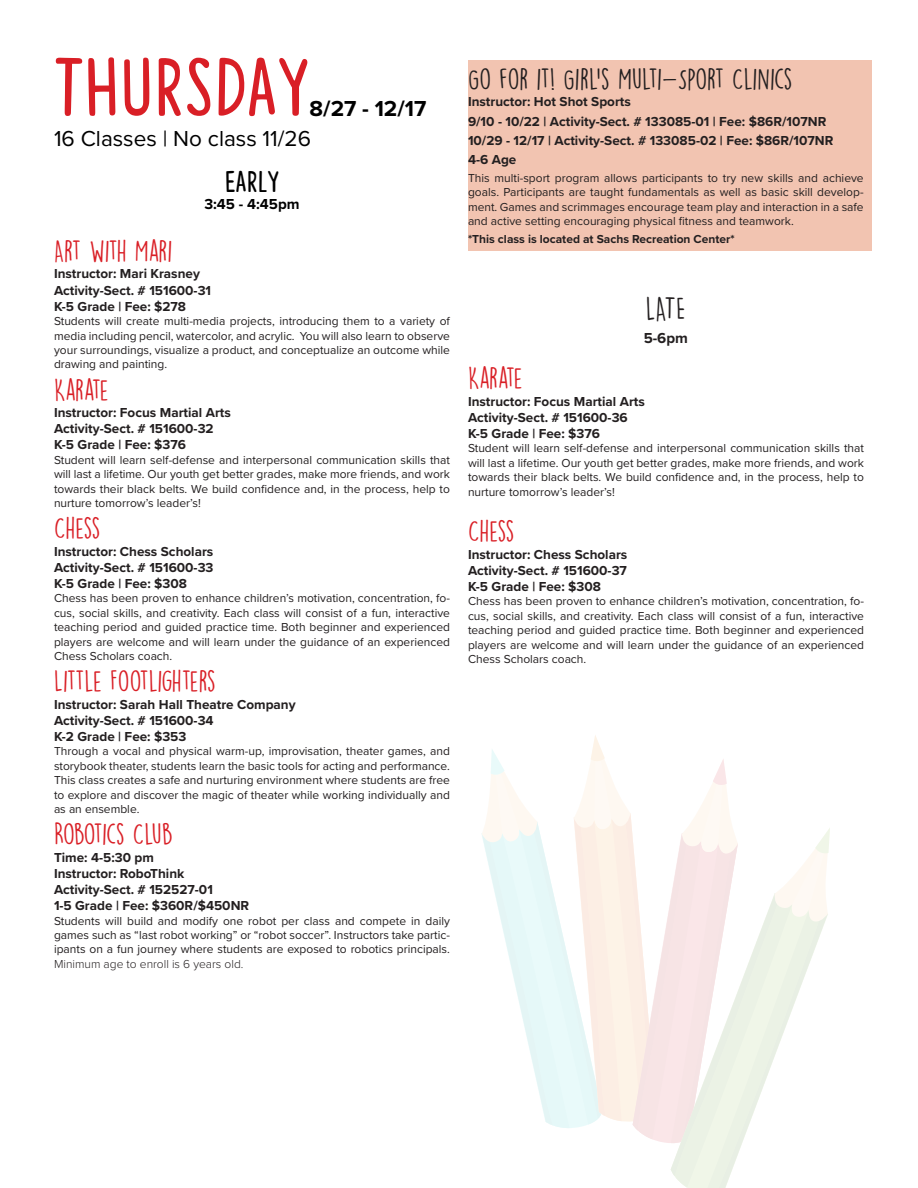
<style>
.page{position:relative;width:918px;height:1188px;background:#fff}
.page>*{position:absolute;margin:0;border:0;box-sizing:border-box;transform-origin:0 0}
.t1{font:82.5px "Congratulations DEMO";color:#d91f26}
.t2{font:30px "Congratulations DEMO";color:#000}
.No_Class_Dates{font:30px "DK Lemon Yellow Sun";color:#231f20}
.t3{font:27px "DK Lemon Yellow Sun";letter-spacing:-.03em;color:#d91f26}
.No_Class_Dates-2{font:27px "DK Lemon Yellow Sun";color:#231f20}
.t4{font:22.5px "Proxima Nova";color:#000}
.t5{font:700 22.5px "Proxima Nova";color:#000}
.t6{font:700 15px "Proxima Nova";color:#000}
.No_Class_Dates-3{font:700 15px "Proxima Nova";color:#231f20}
.No_Class_Dates-4{font:700 13.5px "Proxima Nova";color:#231f20}
.No_Class_Dates-5{font:12px/14.4px "Proxima Nova";color:#231f20;text-align:justify}
.No_Class_Dates-6{font:700 12px "Proxima Nova";color:#231f20}
.s1{font-weight:300}
</style>
<div class="page">
<div style="left:468px;top:60px;width:403px;height:191px;background:#f2c4b1"></div>
<svg style="left:482px;top:735px;width:348px;height:453px"></svg>
<p class="t1" style="left:54px;top:45px;width:257px">THURSDAY</p>
<p class="t5" style="left:310px;top:92px;width:118px">8/27 - 12/17</p>
<p class="t4" style="left:54px;top:122px;width:259px">16 Classes | No class 11/26</p>
<p class="t2" style="left:225px;top:166px;width:56px">EARLY</p>
<p class="t6" style="left:204px;top:192px;width:97px">3:45 - 4:45pm</p>
<p class="t3" style="left:54px;top:235px;width:120px">ART WITH MARI</p>
<p class="No_Class_Dates-4" style="left:54px;top:264px;width:147px">Instructor: Mari Krasney</p>
<p class="No_Class_Dates-4" style="left:54px;top:280px;width:159px">Activity-Sect. # 151600-31</p>
<p class="No_Class_Dates-4" style="left:54px;top:296px;width:134px">K-5 Grade | Fee: $278</p>
<p class="No_Class_Dates-5" style="left:54px;top:313px;width:398px">Students will create multi-media projects, introducing them to a variety of media including pencil, watercolor, and acrylic. You will also learn to observe your surroundings, visualize a product, and conceptualize an outcome while drawing and painting.</p>
<p class="t3" style="left:54px;top:373px;width:56px">KARATE</p>
<p class="No_Class_Dates-4" style="left:54px;top:402px;width:178px">Instructor: Focus Martial Arts</p>
<p class="No_Class_Dates-4" style="left:54px;top:419px;width:161px">Activity-Sect. # 151600-32</p>
<p class="No_Class_Dates-4" style="left:54px;top:435px;width:134px">K-5 Grade | Fee: $376</p>
<p class="No_Class_Dates-5" style="left:54px;top:452px;width:398px">Student will learn self-defense and interpersonal communication skills that will last a lifetime. Our youth get better grades, make more friends, and work towards their black belts. We build confidence and, in the process, help to nurture tomorrow’s leader’s!</p>
<p class="t3" style="left:54px;top:512px;width:48px">CHESS</p>
<p class="No_Class_Dates-4" style="left:54px;top:541px;width:161px">Instructor: Chess Scholars</p>
<p class="No_Class_Dates-4" style="left:54px;top:557px;width:161px">Activity-Sect. # 151600-33</p>
<p class="No_Class_Dates-4" style="left:54px;top:573px;width:134px">K-5 Grade | Fee: $308</p>
<p class="No_Class_Dates-5" style="left:54px;top:591px;width:398px">Chess has been proven to enhance children’s motivation, concentration, fo&shy;cus, social skills, and creativity. Each class will consist of a fun, interactive teaching period and guided practice time. Both beginner and experienced players are welcome and will learn under the guidance of an experienced Chess Scholars coach.</p>
<p class="t3" style="left:54px;top:665px;width:164px">LITTLE FOOTLIGHTERS</p>
<p class="No_Class_Dates-4" style="left:54px;top:694px;width:243px">Instructor: Sarah Hall Theatre Company</p>
<p class="No_Class_Dates-4" style="left:54px;top:710px;width:161px">Activity-Sect. # 151600-34</p>
<p class="No_Class_Dates-4" style="left:54px;top:726px;width:134px">K-2 Grade | Fee: $353</p>
<p class="No_Class_Dates-5" style="left:54px;top:744px;width:398px">Through a vocal and physical warm-up, improvisation, theater games, and storybook theater, students learn the basic tools for acting and performance.<br>This class creates a safe and nurturing environment where students are free to explore and discover the magic of theater while working individually and as an ensemble.</p>
<p class="t3" style="left:54px;top:818px;width:120px">ROBOTICS CLUB</p>
<p class="No_Class_Dates-4" style="left:54px;top:847px;width:101px">Time: 4-5:30 pm</p>
<p class="No_Class_Dates-4" style="left:54px;top:863px;width:132px">Instructor: RoboThink</p>
<p class="No_Class_Dates-4" style="left:54px;top:879px;width:160px">Activity-Sect. # 152527-01</p>
<p class="No_Class_Dates-4" style="left:54px;top:896px;width:197px">1-5 Grade | Fee: $360R/$450NR</p>
<p class="No_Class_Dates-5" style="left:54px;top:913px;width:398px">Students will build and modify one robot per class and compete in daily games such as “last robot working” or “robot soccer”. Instructors take partic&shy;ipants on a fun journey where students are exposed to robotics principals.<br><span class="s1">Minimum age to enroll is 6 years old.</span></p>
<p class="No_Class_Dates-2" style="left:468px;top:62px;width:326px">GO FOR IT! GIRL’S MULTI-SPORT CLINICS</p>
<p class="No_Class_Dates-4" style="left:468px;top:92px;width:164px">Instructor: Hot Shot Sports</p>
<p class="No_Class_Dates-4" style="left:468px;top:111px;width:360px">9/10 - 10/22 | Activity-Sect. # 133085-01 | Fee: $86R/107NR</p>
<p class="No_Class_Dates-4" style="left:468px;top:130px;width:367px">10/29 - 12/17 | Activity-Sect. # 133085-02 | Fee: $86R/107NR</p>
<p class="No_Class_Dates-4" style="left:468px;top:150px;width:50px">4-6 Age</p>
<p class="No_Class_Dates-5" style="left:468px;top:170px;width:397px">This multi-sport program allows participants to try new skills and achieve goals. Participants are taught fundamentals as well as basic skill develop&shy;ment. Games and scrimmages encourage team play and interaction in a safe and active setting encouraging physical fitness and teamwork.</p>
<p class="No_Class_Dates-6" style="left:468px;top:230px;width:268px">*This class is located at Sachs Recreation Center*</p>
<p class="No_Class_Dates" style="left:646px;top:291px;width:41px">LATE</p>
<p class="No_Class_Dates-3" style="left:644px;top:326px;width:46px">5-6pm</p>
<p class="t3" style="left:468px;top:362px;width:56px">KARATE</p>
<p class="No_Class_Dates-4" style="left:468px;top:391px;width:178px">Instructor: Focus Martial Arts</p>
<p class="No_Class_Dates-4" style="left:468px;top:407px;width:161px">Activity-Sect. # 151600-36</p>
<p class="No_Class_Dates-4" style="left:468px;top:423px;width:134px">K-5 Grade | Fee: $376</p>
<p class="No_Class_Dates-5" style="left:468px;top:441px;width:398px">Student will learn self-defense and interpersonal communication skills that will last a lifetime. Our youth get better grades, make more friends, and work towards their black belts. We build confidence and, in the process, help to nurture tomorrow’s leader’s!</p>
<p class="t3" style="left:468px;top:515px;width:48px">CHESS</p>
<p class="No_Class_Dates-4" style="left:468px;top:544px;width:161px">Instructor: Chess Scholars</p>
<p class="No_Class_Dates-4" style="left:468px;top:560px;width:160px">Activity-Sect. # 151600-37</p>
<p class="No_Class_Dates-4" style="left:468px;top:576px;width:134px">K-5 Grade | Fee: $308</p>
<p class="No_Class_Dates-5" style="left:468px;top:594px;width:398px">Chess has been proven to enhance children’s motivation, concentration, fo&shy;cus, social skills, and creativity. Each class will consist of a fun, interactive teaching period and guided practice time. Both beginner and experienced players are welcome and will learn under the guidance of an experienced Chess Scholars coach.</p>
</div>
